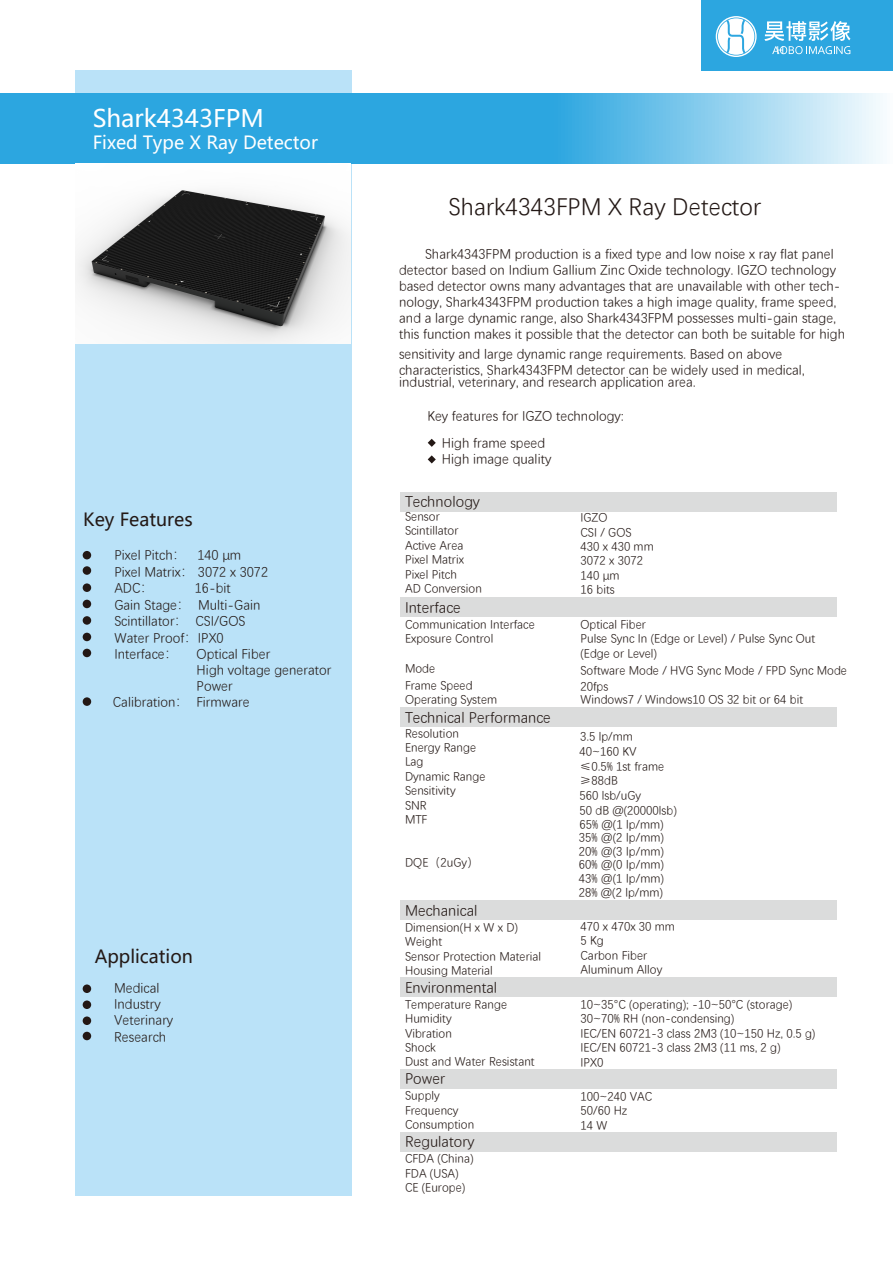
<style>
.page{position:relative;width:893px;height:1263px;background:#fff}
.page>*{position:absolute;margin:0;border:0;box-sizing:border-box;transform-origin:0 0}
.t1{font:24px "Deng Xian";color:#231815}
.t2{font:24px "Microsoft Ya Hei";color:#fff}
.t3{font:18px "Microsoft Ya Hei";color:#231815}
.t4{font:18px "Microsoft Ya Hei";color:#fff}
.t5{font:15px "Deng Xian";color:#231815}
.t6{font:13.5px/15.9px "Deng Xian";color:#231815}
.t7{font:12px/14.4px "Deng Xian";color:#231815}
</style>
<div class="page">
<div style="left:75px;top:71px;width:276px;height:1125px;background:#bae2f8"></div>
<svg style="left:0;top:93px;width:883px;height:71px;background:#52b6e5"></svg>
<div style="left:702px;top:0;width:191px;height:71px;background:#2ca6e0"></div>
<svg style="left:764px;top:21px;width:86px;height:33px"></svg>
<svg style="left:716px;top:16px;width:41px;height:41px"></svg>
<svg style="left:717px;top:18px;width:38px;height:38px"></svg>
<div style="left:400px;top:978px;width:437px;height:19px;background:#dbdcdc"></div>
<div style="left:400px;top:900px;width:437px;height:19px;background:#dbdcdc"></div>
<div style="left:400px;top:708px;width:437px;height:19px;background:#dbdcdc"></div>
<div style="left:400px;top:597px;width:437px;height:20px;background:#dbdcdc"></div>
<div style="left:400px;top:492px;width:437px;height:19px;background:#dbdcdc"></div>
<div style="left:400px;top:1069px;width:437px;height:19px;background:#dbdcdc"></div>
<div style="left:400px;top:1132px;width:437px;height:19px;background:#dbdcdc"></div>
<svg style="left:428px;top:439px;width:8px;height:8px"></svg>
<svg style="left:428px;top:455px;width:8px;height:8px"></svg>
<div style="left:83px;top:984px;width:8px;height:9px;background:#231815;border-radius:50%"></div>
<div style="left:83px;top:1000px;width:8px;height:9px;background:#231815;border-radius:50%"></div>
<div style="left:83px;top:1016px;width:8px;height:9px;background:#231815;border-radius:50%"></div>
<div style="left:83px;top:1032px;width:8px;height:8px;background:#231815;border-radius:50%"></div>
<div style="left:83px;top:551px;width:8px;height:8px;background:#231815;border-radius:50%"></div>
<div style="left:83px;top:583px;width:8px;height:9px;background:#231815;border-radius:50%"></div>
<div style="left:83px;top:600px;width:8px;height:8px;background:#231815;border-radius:50%"></div>
<div style="left:83px;top:633px;width:8px;height:8px;background:#231815;border-radius:50%"></div>
<div style="left:83px;top:649px;width:8px;height:8px;background:#231815;border-radius:50%"></div>
<div style="left:83px;top:616px;width:8px;height:9px;background:#231815;border-radius:50%"></div>
<div style="left:83px;top:566px;width:8px;height:9px;background:#231815;border-radius:50%"></div>
<div style="left:83px;top:697px;width:8px;height:9px;background:#231815;border-radius:50%"></div>
<img style="left:75px;top:164px;width:276px;height:179px">
<h1 class="t2" style="left:93px;top:103px;width:173px">Shark4343FPM</h1>
<h2 class="t4" style="left:93px;top:130px;width:227px">Fixed Type X Ray Detector</h2>
<h2 class="t3" style="left:83px;top:507px;width:111px">Key Features</h2>
<p class="t6" style="left:114px;top:546px;width:155px;line-height:16.6px">Pixel Pitch： 140 μm<br>Pixel Matrix： 3072 x 3072<br>ADC：</p>
<p class="t6" style="left:114px;top:579px;width:148px;line-height:16.5px;text-indent:80px">16-bit<br>Gain Stage： Multi-Gain<br>Scintillator： CSI/GOS<br>Water Proof：IPX0<br>Interface：</p>
<p class="t6" style="left:197px;top:645px;width:75px">Optical Fiber</p>
<p class="t6" style="left:197px;top:661px;width:136px">High voltage generator</p>
<p class="t6" style="left:197px;top:678px;width:38px">Power</p>
<p class="t6" style="left:113px;top:694px;width:138px">Calibration： Firmware</p>
<h2 class="t3" style="left:95px;top:944px;width:100px">Application</h2>
<p class="t6" style="left:114px;top:979px;width:61px">Medical<br>Industry<br>Veterinary<br>Research</p>
<h1 class="t1" style="left:448px;top:191px;width:314px">Shark4343FPM X Ray Detector</h1>
<p class="t6" style="left:399px;top:246px;width:447px;text-indent:26px">Shark4343FPM production is a fixed type and low noise x ray flat panel detector based on Indium Gallium Zinc Oxide technology. IGZO technology based detector owns many advantages that are unavailable with other tech&shy;nology, Shark4343FPM production takes a high image quality, frame speed, and a large dynamic range, also Shark4343FPM possesses multi-gain stage, this function makes it possible that the detector can both be suitable for high</p>
<p class="t6" style="left:399px;top:345px;width:407px">sensitivity and large dynamic range requirements. Based on above characteristics, Shark4343FPM detector can be widely used in medical,</p>
<p class="t6" style="left:399px;top:373px;width:298px">industrial, veterinary, and research application area.</p>
<p class="t6" style="left:442px;top:402px;width:183px;line-height:26.4px;text-indent:-14px">Key features for IGZO technology:<br>High frame speed</p>
<p class="t6" style="left:442px;top:450px;width:111px">High image quality</p>
<p class="t5" style="left:405px;top:491px;width:76px">Technology</p>
<p class="t7" style="left:405px;top:508px;width:78px">Sensor<br>Scintillator<br>Active Area<br>Pixel Matrix<br>Pixel Pitch<br>AD Conversion</p>
<p class="t5" style="left:405px;top:597px;width:57px">Interface</p>
<p class="t7" style="left:405px;top:616px;width:131px">Communication Interface<br>Exposure Control</p>
<p class="t7" style="left:405px;top:660px;width:69px;line-height:16.4px">Mode<br>Frame Speed</p>
<p class="t7" style="left:405px;top:692px;width:94px">Operating System</p>
<p class="t5" style="left:405px;top:708px;width:147px">Technical Performance</p>
<p class="t7" style="left:405px;top:725px;width:82px">Resolution<br>Energy Range<br>Lag<br>Dynamic Range<br>Sensitivity<br>SNR<br>MTF</p>
<p class="t7" style="left:405px;top:855px;width:76px">DQE（2uGy）</p>
<p class="t5" style="left:405px;top:900px;width:74px">Mechanical</p>
<p class="t7" style="left:405px;top:919px;width:138px">Dimension(H x W x D)<br>Weight<br>Sensor Protection Material<br>Housing Material</p>
<p class="t5" style="left:405px;top:977px;width:94px">Environmental</p>
<p class="t7" style="left:405px;top:996px;width:131px">Temperature Range<br>Humidity<br>Vibration<br>Shock<br>Dust and Water Resistant</p>
<p class="t5" style="left:405px;top:1069px;width:42px">Power</p>
<p class="t7" style="left:405px;top:1088px;width:71px">Supply<br>Frequency<br>Consumption</p>
<p class="t7" style="left:580px;top:510px;width:75px">IGZO<br>CSI / GOS<br>430 x 430 mm<br>3072 x 3072<br>140 μm<br>16 bits</p>
<p class="t7" style="left:580px;top:617px;width:236px">Optical Fiber<br>Pulse Sync In (Edge or Level) / Pulse Sync Out (Edge or Level)</p>
<p class="t7" style="left:580px;top:662px;width:268px;line-height:15.9px">Software Mode / HVG Sync Mode / FPD Sync Mode<br>20fps</p>
<p class="t7" style="left:580px;top:691px;width:224px">Windows7 / Windows10 OS 32 bit or 64 bit</p>
<p class="t7" style="left:580px;top:729px;width:99px">3.5 lp/mm<br>40~160 KV<br>≤0.5% 1st frame ≥88dB<br>560 lsb/uGy<br>50 dB @(20000lsb)<br>65% @(1 lp/mm)</p>
<p class="t7" style="left:579px;top:830px;width:87px;line-height:13.6px;text-align:justify">35% @(2 lp/mm)<br>20% @(3 lp/mm)<br>60% @(0 lp/mm)<br>43% @(1 lp/mm)<br>28% @(2 lp/mm)</p>
<p class="t7" style="left:580px;top:919px;width:96px">470 x 470x 30 mm<br>5 Kg<br>Carbon Fiber<br>Aluminum Alloy</p>
<p class="t7" style="left:580px;top:997px;width:236px">10~35°C (operating); -10~50°C (storage)<br>30~70% RH (non-condensing)<br>IEC/EN 60721-3 class 2M3 (10~150 Hz, 0.5 g)<br>IEC/EN 60721-3 class 2M3 (11 ms, 2 g)<br>IPX0</p>
<p class="t7" style="left:580px;top:1088px;width:73px">100~240 VAC<br>50/60 Hz<br>14 W</p>
<p class="t5" style="left:405px;top:1132px;width:71px">Regulatory</p>
<p class="t7" style="left:405px;top:1151px;width:70px">CFDA (China)<br>FDA (USA)<br>CE (Europe)</p>
</div>
